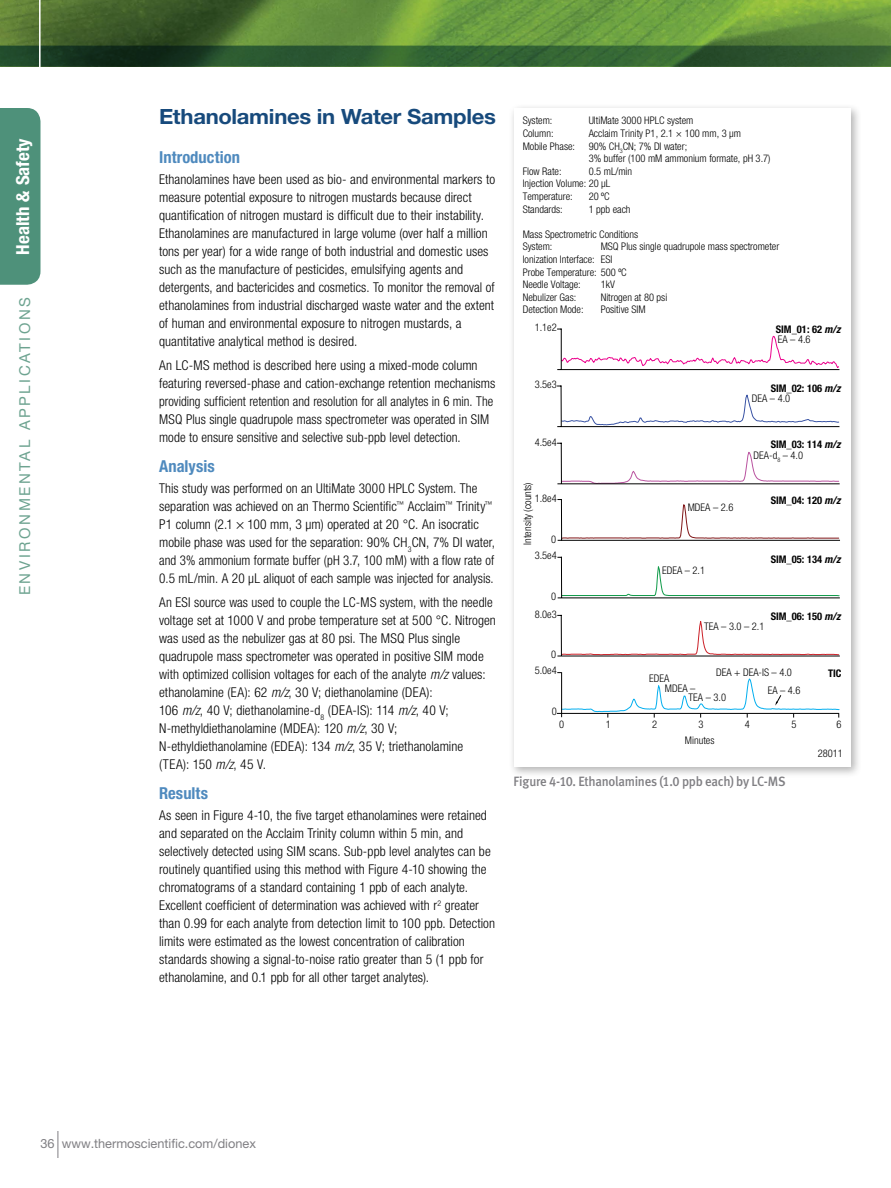
<style>
.page{position:relative;width:891px;height:1188px;background:#fff}
.page>*{position:absolute;margin:0;border:0;box-sizing:border-box;transform-origin:0 0}
.t1{font:700 21px "Helvetica Neue";letter-spacing:-.015em;color:#174a7c;scale:1.05 1}
.t2{font:700 condensed 18px "Helvetica Neue LT Std";color:#fff;scale:1.05 1}
.t3{font:700 condensed 16.5px "Helvetica Neue LT Std";color:#4f8abe}
.t4{font:15px "Helvetica Neue";letter-spacing:.175em;color:#6da390}
.t5{font:300 condensed 13.5px/18px "Helvetica Neue LT Std";letter-spacing:.005em;color:#000}
.t6{font:13.5px "Meta Medium LF";letter-spacing:-.02em;color:#807f83;scale:.95 1}
.t7{font:12.75px "Helvetica Neue";color:#807f83}
.t8{font:300 condensed 10.5px/12.6px "Helvetica Neue";color:#000}
.t9{font:700 condensed 10.5px/9.9px "Helvetica Neue";color:#000}
.s1{font-style:italic}
.s2{font-weight:300}
</style>
<div class="page">
<svg style="left:58px;top:1131px;width:1px;height:27px"></svg>
<div style="left:508px;top:103px;width:354px;height:675px;background:#000;opacity:.3"></div>
<div style="left:514px;top:108px;width:336px;height:659px;background:#fff"></div>
<svg style="left:557px;top:672px;width:283px;height:46px"></svg>
<svg style="left:557px;top:615px;width:283px;height:40px"></svg>
<hr style="left:557px;top:656px;width:283px;height:1px;background:#000">
<hr style="left:561px;top:615px;width:1px;height:41px;background:#000">
<svg style="left:557px;top:557px;width:283px;height:39px"></svg>
<hr style="left:558px;top:598px;width:282px;height:1px;background:#000">
<hr style="left:561px;top:557px;width:1px;height:41px;background:#000">
<svg style="left:557px;top:499px;width:283px;height:40px"></svg>
<hr style="left:558px;top:540px;width:282px;height:1px;background:#000">
<hr style="left:561px;top:499px;width:1px;height:41px;background:#000">
<svg style="left:562px;top:452px;width:278px;height:31px"></svg>
<hr style="left:557px;top:483px;width:283px;height:1px;background:#000">
<hr style="left:561px;top:443px;width:1px;height:41px;background:#000">
<svg style="left:562px;top:394px;width:278px;height:32px"></svg>
<hr style="left:557px;top:426px;width:282px;height:1px;background:#000">
<hr style="left:561px;top:385px;width:1px;height:41px;background:#000">
<svg style="left:557px;top:329px;width:282px;height:40px"></svg>
<hr style="left:557px;top:369px;width:282px;height:1px;background:#000">
<hr style="left:561px;top:329px;width:1px;height:40px;background:#000">
<div style="left:0;top:108px;width:40px;height:177px;background:#4e917a"></div>
<img style="left:0;top:0;width:891px;height:46px">
<svg style="left:0;top:46px;width:891px;height:21px;background:#2b552d"></svg>
<hr style="left:39px;top:0;width:1px;height:67px;background:#fff">
<h2 class="t2" style="left:12px;top:255px;width:112px;rotate:-90deg">Health &amp; Safety</h2>
<p class="t4" style="left:16px;top:595px;width:300px;rotate:-90deg">ENVIRONMENTAL APPLICATIONS</p>
<h1 class="t1" style="left:159px;top:104px;width:322px">Ethanolamines in Water Samples</h1>
<p class="t3" style="left:159px;top:148px;width:82px">Introduction</p>
<p class="t5" style="left:159px;top:171px;width:337px">Ethanolamines have been used as bio- and environmental markers to measure potential exposure to nitrogen mustards because direct quantification of nitrogen mustard is difficult due to their instability.<br>Ethanolamines are manufactured in large volume (over half a million tons per year) for a wide range of both industrial and domestic uses such as the manufacture of pesticides, emulsifying agents and detergents, and bactericides and cosmetics. To monitor the removal of ethanolamines from industrial discharged waste water and the extent of human and environmental exposure to nitrogen mustards, a quantitative analytical method is desired.</p>
<p class="t5" style="left:159px;top:357px;width:338px">An LC-MS method is described here using a mixed-mode column featuring reversed-phase and cation-exchange retention mechanisms providing sufficient retention and resolution for all analytes in 6 min. The MSQ Plus single quadrupole mass spectrometer was operated in SIM mode to ensure sensitive and selective sub-ppb level detection.</p>
<p class="t3" style="left:159px;top:457px;width:57px">Analysis</p>
<p class="t5" style="left:159px;top:480px;width:337px">This study was performed on an UltiMate 3000 HPLC System. The separation was achieved on an Thermo Scientific<sup>™</sup> Acclaim<sup>™</sup> Trinity<sup>™ </sup>P1 column (2.1 100 mm, 3 µm) operated at 20 °C. An isocratic mobile phase was used for the separation: 90% CH<sub>3</sub>CN, 7% DI water, and 3% ammonium formate buffer (pH 3.7, 100 mM) with a flow rate of 0.5 mL/min. A 20 µL aliquot of each sample was injected for analysis.</p>
<p class="t5" style="left:159px;top:594px;width:338px">An ESI source was used to couple the LC-MS system, with the needle voltage set at 1000 V and probe temperature set at 500 °C. Nitrogen was used as the nebulizer gas at 80 psi. The MSQ Plus single quadrupole mass spectrometer was operated in positive SIM mode with optimized collision voltages for each of the analyte <span class="s1">m/z</span> values: ethanolamine (EA): 62 <span class="s1">m/z</span>, 30 V; diethanolamine (DEA):<br>106 <span class="s1">m/z</span>, 40 V; diethanolamine-d<sub>8</sub> (DEA-IS): 114 <span class="s1">m/z</span>, 40 V; N-methyldiethanolamine (MDEA): 120 <span class="s1">m/z</span>, 30 V; N-ethyldiethanolamine (EDEA): 134 <span class="s1">m/z</span>, 35 V; triethanolamine (TEA): 150 <span class="s1">m/z</span>, 45 V.</p>
<p class="t3" style="left:159px;top:784px;width:50px">Results</p>
<p class="t5" style="left:159px;top:807px;width:337px">As seen in Figure 4-10, the five target ethanolamines were retained and separated on the Acclaim Trinity column within 5 min, and selectively detected using SIM scans. Sub-ppb level analytes can be routinely quantified using this method with Figure 4-10 showing the chromatograms of a standard containing 1 ppb of each analyte.<br>Excellent coefficient of determination was achieved with r<sup>2</sup> greater than 0.99 for each analyte from detection limit to 100 ppb. Detection limits were estimated as the lowest concentration of calibration standards showing a signal-to-noise ratio greater than 5 (1 ppb for ethanolamine, and 0.1 ppb for all other target analytes).</p>
<p class="t8" style="left:523px;top:114px;width:31px">System:</p>
<p class="t8" style="left:589px;top:114px;width:106px">UltiMate 3000 HPLC system</p>
<p class="t8" style="left:523px;top:127px;width:32px">Column:</p>
<p class="t8" style="left:589px;top:127px;width:154px">Acclaim Trinity P1, 2.1 × 100 mm, 3 µm</p>
<p class="t8" style="left:523px;top:139px;width:54px">Mobile Phase:</p>
<p class="t8" style="left:589px;top:139px;width:183px">90% CH<sub>3</sub>CN; 7% DI water;<br>3% buffer (100 mM ammonium formate, pH 3.7)</p>
<p class="t8" style="left:523px;top:165px;width:40px">Flow Rate:</p>
<p class="t8" style="left:523px;top:165px;width:111px;text-indent:66px">0.5 mL/min<br>Injection Volume: 20 µL<br>Temperature:</p>
<p class="t8" style="left:589px;top:190px;width:22px">20 ºC</p>
<p class="t8" style="left:523px;top:202px;width:42px">Standards:</p>
<p class="t8" style="left:589px;top:202px;width:43px">1 ppb each</p>
<p class="t8" style="left:523px;top:228px;width:117px">Mass Spectrometric Conditions<br>System:</p>
<p class="t8" style="left:523px;top:240px;width:258px;text-indent:78px">MSQ Plus single quadrupole mass spectrometer<br>Ionization Interface: ESI<br>Probe Temperature: 500 ºC<br>Needle Voltage:</p>
<p class="t8" style="left:601px;top:278px;width:16px">1kV</p>
<p class="t8" style="left:523px;top:291px;width:55px">Nebulizer Gas:</p>
<p class="t8" style="left:601px;top:291px;width:68px">Nitrogen at 80 psi</p>
<p class="t8" style="left:523px;top:303px;width:62px">Detection Mode:</p>
<p class="t8" style="left:601px;top:303px;width:47px">Positive SIM</p>
<p class="t8" style="left:535px;top:321px;width:24px">1.1e2</p>
<p class="t9" style="left:776px;top:325px;width:66px">SIM_01: 62 <span class="s1">m/z<br></span><span class="s2">EA – 4.6</span></p>
<p class="t8" style="left:535px;top:378px;width:24px">3.5e3</p>
<p class="t8" style="left:535px;top:436px;width:24px">4.5e4</p>
<p class="t8" style="left:521px;top:545px;width:64px;rotate:-90deg">Intensity (counts)</p>
<p class="t8" style="left:535px;top:492px;width:24px">1.8e4</p>
<p class="t8" style="left:551px;top:532px;width:7px">0</p>
<p class="t8" style="left:535px;top:549px;width:24px">3.5e4</p>
<p class="t8" style="left:551px;top:590px;width:7px">0</p>
<p class="t8" style="left:535px;top:608px;width:24px">8.0e3</p>
<p class="t8" style="left:551px;top:648px;width:7px">0</p>
<p class="t9" style="left:771px;top:383px;width:71px">SIM_02: 106 <span class="s1">m/z</span></p>
<p class="t8" style="left:752px;top:392px;width:40px">DEA – 4.0</p>
<p class="t9" style="left:771px;top:439px;width:71px">SIM_03: 114 <span class="s1">m/z</span></p>
<p class="t8" style="left:688px;top:501px;width:47px">MDEA – 2.6</p>
<p class="t8" style="left:662px;top:564px;width:45px">EDEA – 2.1</p>
<p class="t8" style="left:754px;top:449px;width:51px">DEA-d<sub>8</sub> – 4.0</p>
<p class="t9" style="left:771px;top:495px;width:71px">SIM_04: 120 <span class="s1">m/z</span></p>
<p class="t9" style="left:771px;top:554px;width:71px">SIM_05: 134 <span class="s1">m/z</span></p>
<p class="t8" style="left:704px;top:620px;width:62px">TEA – 3.0 – 2.1</p>
<p class="t9" style="left:771px;top:611px;width:71px">SIM_06: 150 <span class="s1">m/z</span></p>
<p class="t8" style="left:535px;top:664px;width:24px">5.0e4</p>
<p class="t9" style="left:828px;top:668px;width:15px">TIC</p>
<p class="t8" style="left:768px;top:662px;width:34px;line-height:18.8px;text-indent:-52px">DEA + DEA-IS – 4.0<br>EA – 4.6</p>
<p class="t8" style="left:665px;top:673px;width:32px;line-height:10.5px;text-indent:-16px">EDEA<br>MDEA –</p>
<p class="t8" style="left:689px;top:691px;width:39px">TEA – 3.0</p>
<p class="t8" style="left:552px;top:705px;width:7px">0</p>
<p class="t8" style="left:559px;top:717px;width:7px">0</p>
<p class="t8" style="left:606px;top:717px;width:7px">1</p>
<p class="t8" style="left:652px;top:717px;width:7px">2</p>
<p class="t8" style="left:699px;top:717px;width:7px">3</p>
<p class="t8" style="left:745px;top:717px;width:7px">4</p>
<p class="t8" style="left:791px;top:717px;width:7px">5</p>
<p class="t8" style="left:837px;top:717px;width:7px">6</p>
<p class="t8" style="left:685px;top:734px;width:31px">Minutes</p>
<p class="t6" style="left:514px;top:774px;width:288px">Figure 4-10. Ethanolamines (1.0 ppb each) by LC-MS</p>
<p class="t8" style="left:818px;top:746px;width:27px">28011</p>
<p class="t7" style="left:40px;top:1136px;width:217px">36 www.thermoscientific.com/dionex</p>
</div>
